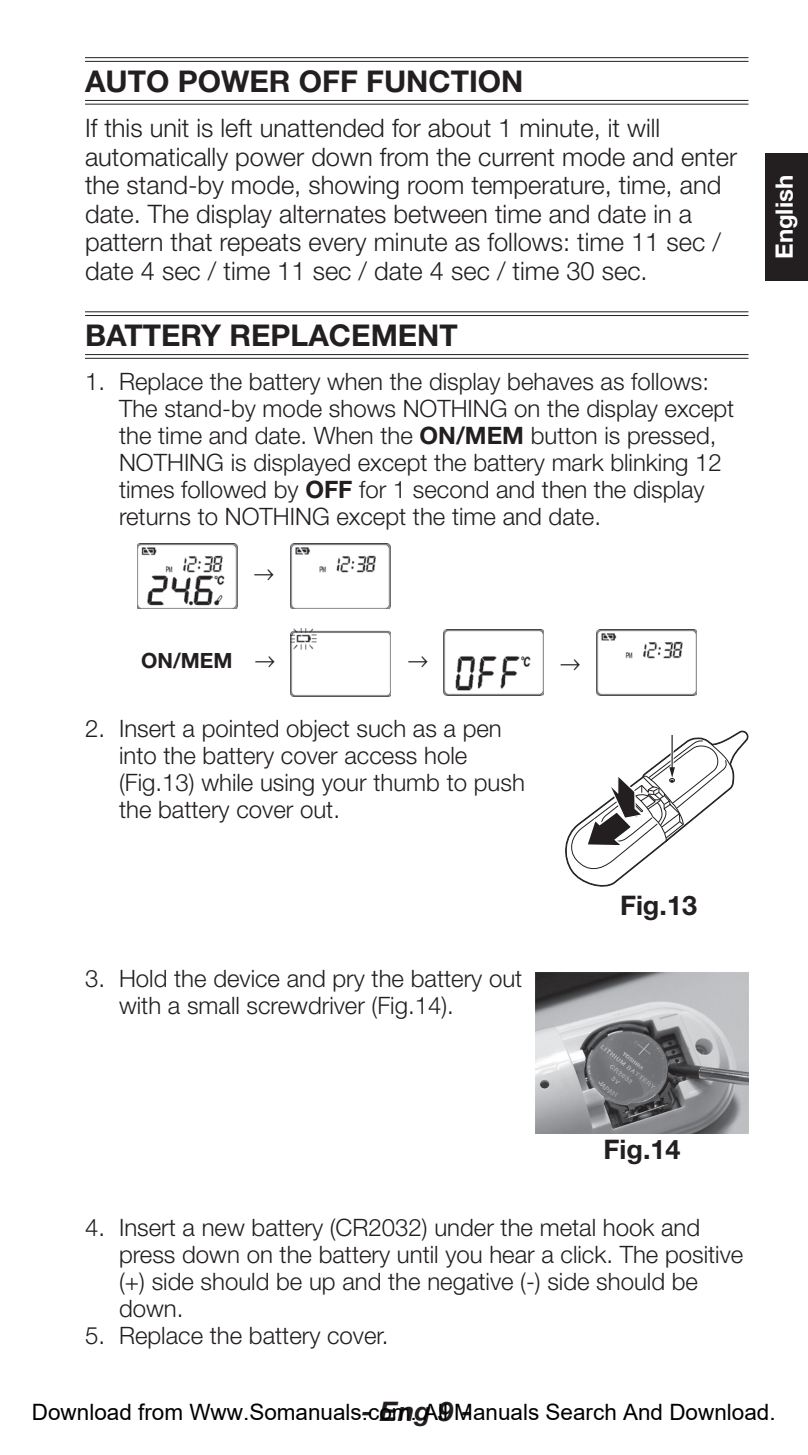
<style>
.page{position:relative;width:808px;height:1455px;background:#fff}
.page>*{position:absolute;margin:0;border:0;box-sizing:border-box;transform-origin:0 0}
.t1{font:700 30px "Helvetica Neue LT";color:#231f20}
.t2{font:700 27px "Helvetica Neue LT";color:#231f20}
.t3{font:italic 700 27px "Helvetica Neue LT";color:#231f20}
.t4{font:300 25.5px/28.5px "Helvetica Neue LT";color:#231f20}
.t5{font:300 24px/27px "Helvetica Neue LT";color:#231f20}
.t6{font:700 24px "Helvetica Neue LT";color:#fff}
.t7{font:22.5px "Arial";color:#000}
.t8{font:700 21px "Helvetica Neue LT";color:#231f20}
.t9{font:21px "GK Proj A";color:#231f20}
.s1{font-weight:700}
.s2{font-family:"GK Proj A";font-weight:400}
</style>
<div class="page">
<div style="left:765px;top:153px;width:43px;height:128px;background:#231f20"></div>
<hr style="left:85px;top:57px;width:663px;height:1px;background:#231f20">
<hr style="left:85px;top:61px;width:663px;height:1px;background:#231f20">
<hr style="left:85px;top:100px;width:663px;height:1px;background:#231f20">
<hr style="left:85px;top:104px;width:663px;height:1px;background:#231f20">
<hr style="left:85px;top:311px;width:663px;height:1px;background:#231f20">
<hr style="left:85px;top:315px;width:663px;height:1px;background:#231f20">
<hr style="left:85px;top:354px;width:663px;height:1px;background:#231f20">
<hr style="left:85px;top:358px;width:663px;height:1px;background:#231f20">
<img style="left:137px;top:543px;width:100px;height:66px">
<img style="left:290px;top:543px;width:100px;height:66px">
<img style="left:290px;top:628px;width:101px;height:68px">
<img style="left:443px;top:629px;width:100px;height:66px">
<img style="left:596px;top:629px;width:100px;height:66px">
<svg style="left:565px;top:730px;width:183px;height:156px"></svg>
<img style="left:536px;top:972px;width:212px;height:161px">
<p class="t1" style="left:85px;top:70px;width:440px">AUTO POWER OFF FUNCTION</p>
<p class="t4" style="left:85px;top:116px;width:653px">If this unit is left unattended for about 1 minute, it will automatically power down from the current mode and enter the stand-by mode, showing room temperature, time, and date. The display alternates between time and date in a pattern that repeats every minute as follows: time 11 sec / date 4 sec / time 11 sec / date 4 sec / time 30 sec.</p>
<p class="t1" style="left:85px;top:324px;width:374px">BATTERY REPLACEMENT</p>
<p class="t5" style="left:119px;top:370px;width:617px;text-indent:-34px">1. Replace the battery when the display behaves as follows:<br>The stand-by mode shows NOTHING on the display except the time and date. When the <span class="s1">ON/MEM</span> button is pressed, NOTHING is displayed except the battery mark blinking 12 times followed by <span class="s1">OFF</span> for 1 second and then the display returns to NOTHING except the time and date.</p>
<p class="t9" style="left:254px;top:561px;width:22px">s</p>
<p class="t8" style="left:141px;top:653px;width:136px">ON/MEM <span class="s2">s</span></p>
<p class="t9" style="left:408px;top:647px;width:22px">s</p>
<p class="t9" style="left:560px;top:651px;width:22px">s</p>
<p class="t5" style="left:119px;top:716px;width:407px;text-indent:-34px">2. Insert a pointed object such as a pen into the battery cover access hole (Fig.13) while using your thumb to push the battery cover out.</p>
<p class="t5" style="left:119px;top:966px;width:405px;text-indent:-34px">3. Hold the device and pry the battery out with a small screwdriver (Fig.14).</p>
<p class="t2" style="left:620px;top:895px;width:79px">Fig.13</p>
<p class="t6" style="left:776px;top:259px;width:85px;rotate:-90deg">English</p>
<p class="t2" style="left:604px;top:1140px;width:79px">Fig.14</p>
<p class="t5" style="left:119px;top:1216px;width:626px;text-indent:-34px">4. Insert a new battery (CR2032) under the metal hook and press down on the battery until you hear a click. The positive (+) side should be up and the negative (-) side should be down.</p>
<p class="t5" style="left:85px;top:1324px;width:305px">5. Replace the battery cover.</p>
<p class="t3" style="left:361px;top:1401px;width:112px">- Eng 9 -</p>
<p class="t7" style="left:32px;top:1399px;width:745px">Download from Www.Somanuals.com. All Manuals Search And Download.</p>
</div>
